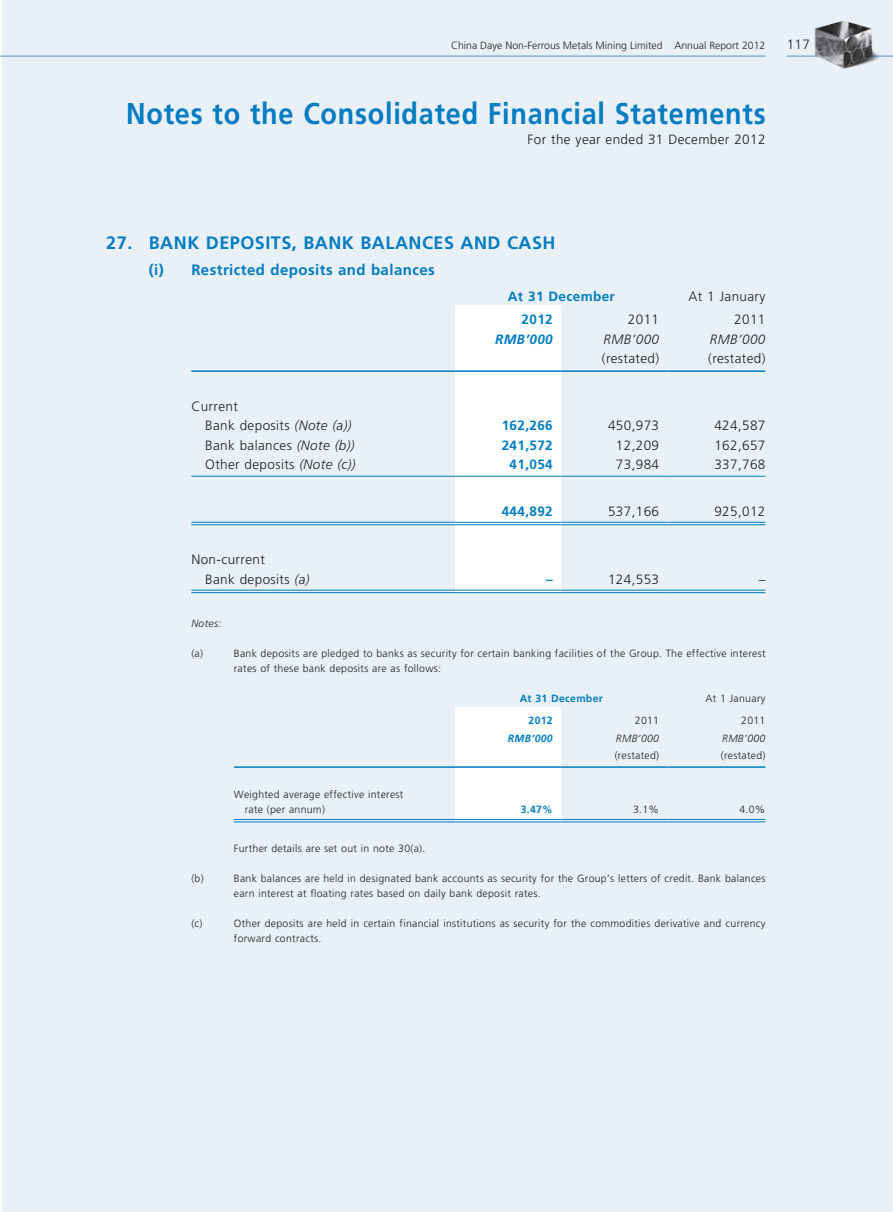
<style>
.page{position:relative;width:893px;height:1212px;background:#fff}
.page>*{position:absolute;margin:0;border:0;box-sizing:border-box;transform-origin:0 0}
.t1{font:700 30px "Frutiger LT Std";letter-spacing:.03em;color:#007cc2;scale:.9 1}
.t2{font:700 18px "Frutiger LT Std";letter-spacing:.03em;color:#007cc2}
.t3{font:700 15px "Frutiger LT Std";letter-spacing:.03em;color:#007cc2}
.t4{font:300 13.5px/19.5px "Frutiger LT Std";letter-spacing:.03em;color:#231f20}
.t5{font:700 13.5px "Frutiger LT Std";letter-spacing:.03em;color:#007cc2}
.t6{font:italic 300 13.5px "Frutiger LT Std";letter-spacing:.03em;color:#231f20}
.t7{font:italic 700 13.5px "Frutiger LT Std";letter-spacing:.03em;color:#007cc2}
.t8{font:300 10.5px/15px "Frutiger LT Std";letter-spacing:.03em;color:#231f20}
.t9{font:300 10.5px "Frutiger LT Std";color:#231f20}
.t10{font:700 10.5px "Frutiger LT Std";letter-spacing:.03em;color:#007cc2}
.t11{font:italic 300 10.5px "Frutiger LT Std";letter-spacing:.03em;color:#231f20}
.t12{font:italic 700 10.5px "Frutiger LT Std";letter-spacing:.03em;color:#007cc2}
.s1{font-style:italic}
</style>
<div class="page">
<div style="left:2px;top:0;width:891px;height:1212px;background:#eaf0f8"></div>
<hr style="left:0;top:55px;width:765px;height:2px;background:#89b0dc">
<hr style="left:787px;top:55px;width:106px;height:2px;background:#89b0dc">
<img style="left:810px;top:21px;width:77px;height:48px">
<div style="left:455px;top:305px;width:106px;height:287px;background:#fff"></div>
<hr style="left:191px;top:370px;width:264px;height:2px;background:#007cc2">
<hr style="left:455px;top:370px;width:106px;height:2px;background:#007cc2">
<hr style="left:561px;top:370px;width:107px;height:2px;background:#007cc2">
<hr style="left:668px;top:370px;width:97px;height:2px;background:#007cc2">
<hr style="left:191px;top:476px;width:264px;height:1px;background:#007cc2">
<hr style="left:455px;top:476px;width:106px;height:1px;background:#007cc2">
<hr style="left:561px;top:476px;width:107px;height:1px;background:#007cc2">
<hr style="left:668px;top:476px;width:97px;height:1px;background:#007cc2">
<hr style="left:191px;top:522px;width:264px;height:1px;background:#007cc2">
<hr style="left:191px;top:524px;width:264px;height:1px;background:#007cc2">
<hr style="left:455px;top:522px;width:106px;height:1px;background:#007cc2">
<hr style="left:455px;top:524px;width:106px;height:1px;background:#007cc2">
<hr style="left:561px;top:522px;width:107px;height:1px;background:#007cc2">
<hr style="left:561px;top:524px;width:107px;height:1px;background:#007cc2">
<hr style="left:668px;top:522px;width:97px;height:1px;background:#007cc2">
<hr style="left:668px;top:524px;width:97px;height:1px;background:#007cc2">
<hr style="left:191px;top:590px;width:264px;height:1px;background:#007cc2">
<hr style="left:191px;top:592px;width:264px;height:1px;background:#007cc2">
<hr style="left:455px;top:590px;width:106px;height:1px;background:#007cc2">
<hr style="left:455px;top:592px;width:106px;height:1px;background:#007cc2">
<hr style="left:561px;top:590px;width:107px;height:1px;background:#007cc2">
<hr style="left:561px;top:592px;width:107px;height:1px;background:#007cc2">
<hr style="left:668px;top:590px;width:97px;height:1px;background:#007cc2">
<hr style="left:668px;top:592px;width:97px;height:1px;background:#007cc2">
<div style="left:455px;top:707px;width:106px;height:115px;background:#fff"></div>
<hr style="left:234px;top:766px;width:221px;height:2px;background:#007cc2">
<hr style="left:455px;top:766px;width:106px;height:2px;background:#007cc2">
<hr style="left:561px;top:766px;width:107px;height:2px;background:#007cc2">
<hr style="left:668px;top:766px;width:97px;height:2px;background:#007cc2">
<hr style="left:234px;top:819px;width:221px;height:1px;background:#007cc2">
<hr style="left:234px;top:822px;width:221px;height:1px;background:#007cc2">
<hr style="left:455px;top:819px;width:106px;height:1px;background:#007cc2">
<hr style="left:455px;top:822px;width:106px;height:1px;background:#007cc2">
<hr style="left:561px;top:819px;width:107px;height:1px;background:#007cc2">
<hr style="left:561px;top:822px;width:107px;height:1px;background:#007cc2">
<hr style="left:668px;top:819px;width:97px;height:1px;background:#007cc2">
<hr style="left:668px;top:822px;width:97px;height:1px;background:#007cc2">
<p class="t9" style="left:451px;top:40px;width:316px">China Daye Non-Ferrous Metals Mining Limited Annual Report 2012</p>
<p class="t4" style="left:787px;top:35px;width:25px">117</p>
<h1 class="t1" style="left:126px;top:96px;width:712px">Notes to the Consolidated Financial Statements</h1>
<p class="t4" style="left:528px;top:129px;width:239px">For the year ended 31 December 2012</p>
<h2 class="t2" style="left:106px;top:232px;width:451px">27. BANK DEPOSITS, BANK BALANCES AND CASH</h2>
<h3 class="t3" style="left:149px;top:261px;width:287px">(i) Restricted deposits and balances</h3>
<p class="t5" style="left:508px;top:288px;width:108px">At 31 December</p>
<p class="t4" style="left:688px;top:286px;width:78px">At 1 January</p>
<p class="t5" style="left:522px;top:312px;width:33px">2012</p>
<p class="t4" style="left:628px;top:310px;width:33px">2011</p>
<p class="t4" style="left:734px;top:310px;width:33px">2011</p>
<p class="t7" style="left:495px;top:331px;width:59px">RMB’000</p>
<p class="t6" style="left:604px;top:331px;width:57px">RMB’000</p>
<p class="t6" style="left:710px;top:331px;width:57px">RMB’000</p>
<p class="t4" style="left:602px;top:349px;width:59px">(restated)</p>
<p class="t4" style="left:708px;top:349px;width:59px">(restated)</p>
<p class="t4" style="left:205px;top:397px;width:148px;text-indent:-14px">Current<br>Bank deposits <span class="s1">(Note (a))</span></p>
<p class="t5" style="left:502px;top:418px;width:53px">162,266</p>
<p class="t4" style="left:608px;top:416px;width:53px">450,973</p>
<p class="t4" style="left:714px;top:416px;width:53px">424,587</p>
<p class="t4" style="left:205px;top:436px;width:151px">Bank balances <span class="s1">(Note (b))</span></p>
<p class="t5" style="left:502px;top:437px;width:53px">241,572</p>
<p class="t4" style="left:616px;top:436px;width:45px">12,209</p>
<p class="t4" style="left:714px;top:436px;width:53px">162,657</p>
<p class="t4" style="left:205px;top:455px;width:152px">Other deposits <span class="s1">(Note (c))</span></p>
<p class="t5" style="left:510px;top:457px;width:45px">41,054</p>
<p class="t4" style="left:616px;top:455px;width:45px">73,984</p>
<p class="t4" style="left:714px;top:455px;width:53px">337,768</p>
<p class="t5" style="left:502px;top:503px;width:53px">444,892</p>
<p class="t4" style="left:608px;top:501px;width:53px">537,166</p>
<p class="t4" style="left:714px;top:501px;width:53px">925,012</p>
<p class="t4" style="left:205px;top:550px;width:106px;text-indent:-14px">Non-current<br>Bank deposits <span class="s1">(a)</span></p>
<p class="t5" style="left:546px;top:571px;width:8px">–</p>
<p class="t4" style="left:608px;top:569px;width:53px">124,553</p>
<p class="t4" style="left:759px;top:569px;width:8px">–</p>
<p class="t11" style="left:191px;top:618px;width:32px">Notes:</p>
<p class="t8" style="left:191px;top:646px;width:13px">(a)</p>
<p class="t8" style="left:234px;top:646px;width:533px">Bank deposits are pledged to banks as security for certain banking facilities of the Group. The effective interest rates of these bank deposits are as follows:</p>
<p class="t10" style="left:520px;top:692px;width:85px">At 31 December</p>
<p class="t8" style="left:706px;top:691px;width:61px">At 1 January</p>
<p class="t10" style="left:529px;top:714px;width:26px">2012</p>
<p class="t8" style="left:635px;top:713px;width:26px">2011</p>
<p class="t8" style="left:741px;top:713px;width:26px">2011</p>
<p class="t12" style="left:508px;top:732px;width:46px">RMB’000</p>
<p class="t11" style="left:616px;top:732px;width:45px">RMB’000</p>
<p class="t11" style="left:722px;top:732px;width:45px">RMB’000</p>
<p class="t8" style="left:615px;top:748px;width:46px">(restated)</p>
<p class="t8" style="left:721px;top:748px;width:46px">(restated)</p>
<p class="t8" style="left:245px;top:787px;width:160px;text-indent:-11px">Weighted average effective interest rate (per annum)</p>
<p class="t10" style="left:521px;top:803px;width:34px">3.47%</p>
<p class="t8" style="left:633px;top:802px;width:27px">3.1%</p>
<p class="t8" style="left:739px;top:802px;width:27px">4.0%</p>
<p class="t8" style="left:234px;top:841px;width:193px">Further details are set out in note 30(a).</p>
<p class="t8" style="left:191px;top:871px;width:14px">(b)</p>
<p class="t8" style="left:234px;top:871px;width:533px">Bank balances are held in designated bank accounts as security for the Group’s letters of credit. Bank balances earn interest at floating rates based on daily bank deposit rates.</p>
<p class="t8" style="left:191px;top:916px;width:13px">(c)</p>
<p class="t8" style="left:234px;top:916px;width:533px">Other deposits are held in certain financial institutions as security for the commodities derivative and currency forward contracts.</p>
</div>
